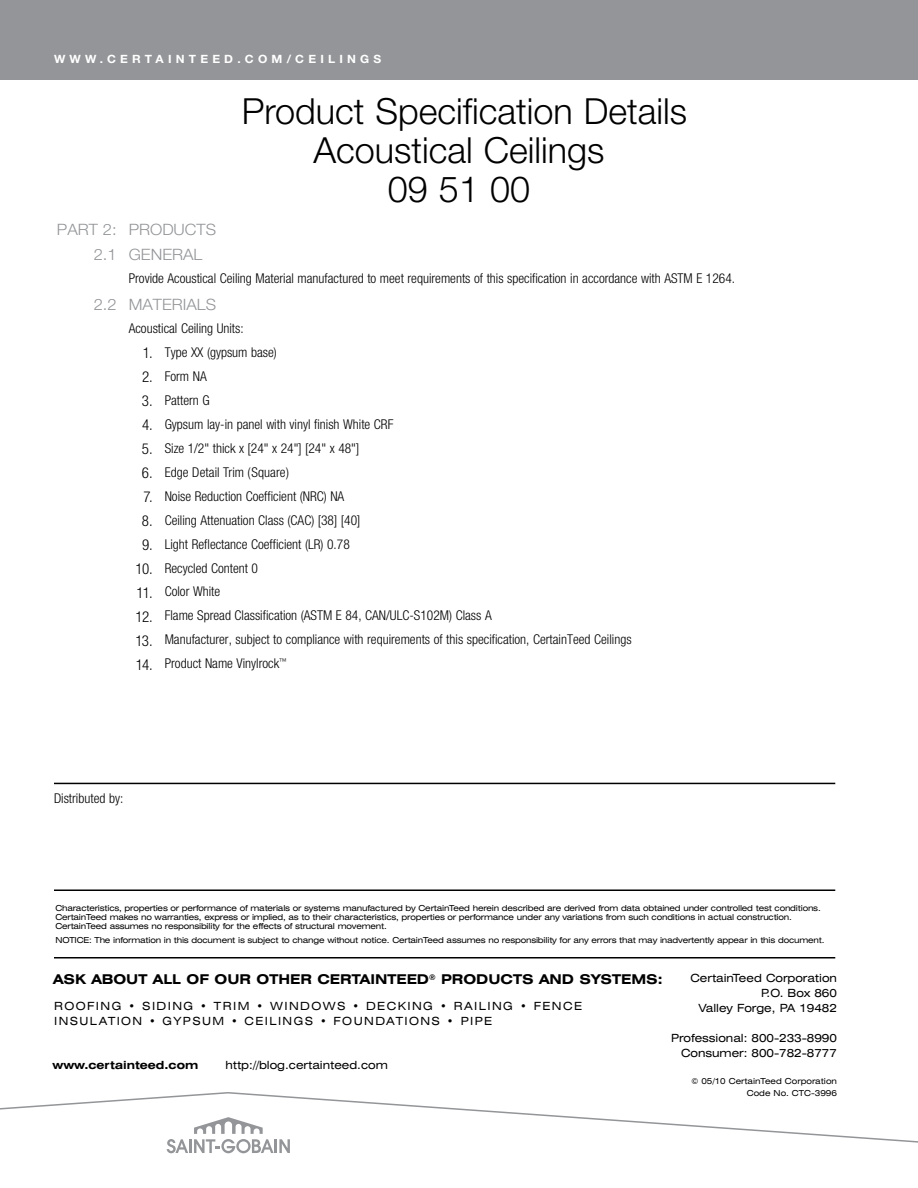
<style>
.page{position:relative;width:918px;height:1188px;background:#fff}
.page>*{position:absolute;margin:0;border:0;box-sizing:border-box;transform-origin:0 0}
.t1{font:300 36px/39px "Helvetica Neue";color:#000;text-align:center}
.t2{font:300 15.6px/25px "Helvetica Neue";color:#939598;scale:1.05 1}
.t3{font:300 condensed 13.5px "Helvetica Neue";color:#000}
.t4{font:700 expanded 13.5px "Swiss 721 BT";color:#000}
.t5{font:700 11.4px "Helvetica Neue";letter-spacing:.35em;color:#fff;scale:1.05 1}
.t6{font:expanded 11.25px/15px "Swiss 721 BT";color:#000;text-align:right}
.t7{font:expanded 11.25px/15px "Swiss 721 BT";letter-spacing:.125em;color:#000}
.t8{font:700 expanded 11.25px "Swiss 721 BT";color:#000}
.t9{font:expanded 8.25px/9px "Swiss 721 BT";letter-spacing:-.02em;color:#000}
.t10{font:expanded 8.25px/12px "Swiss 721 BT";color:#000;text-align:right}
.s1{font-size:15px}
</style>
<div class="page">
<hr style="left:189px;top:1139px;width:3px;height:14px;background:#939598">
<svg style="left:167px;top:1144px;width:21px;height:9px"></svg>
<svg style="left:194px;top:1144px;width:96px;height:9px"></svg>
<svg style="left:0;top:1092px;width:918px;height:52px"></svg>
<hr style="left:54px;top:783px;width:781px;height:1px;background:#000">
<hr style="left:54px;top:957px;width:781px;height:1px;background:#000">
<hr style="left:54px;top:890px;width:781px;height:1px;background:#000">
<div style="left:0;top:0;width:918px;height:80px;background:#939598"></div>
<p class="t5" style="left:54px;top:52px;width:303px">WWW.CERTAINTEED.COM/CEILINGS</p>
<h1 class="t1" style="left:242px;top:91px;width:447px">Product Specification Details<br>Acoustical Ceilings<br>09 51 00</h1>
<p class="t2" style="left:94px;top:217px;width:118px;text-indent:-37px">PART 2: PRODUCTS<br>2.1 GENERAL</p>
<p class="t3" style="left:129px;top:270px;width:608px">Provide Acoustical Ceiling Material manufactured to meet requirements of this specification in accordance with ASTM E 1264.</p>
<p class="t2" style="left:94px;top:292px;width:118px">2.2 MATERIALS</p>
<p class="t3" style="left:129px;top:321px;width:117px">Acoustical Ceiling Units:</p>
<p class="t3" style="left:143px;top:345px;width:136px"><span class="s1">1.</span> Type XX (gypsum base)</p>
<p class="t3" style="left:142px;top:369px;width:66px"><span class="s1">2.</span> Form NA</p>
<p class="t3" style="left:142px;top:392px;width:69px"><span class="s1">3.</span> Pattern G</p>
<p class="t3" style="left:142px;top:416px;width:253px"><span class="s1">4.</span> Gypsum lay-in panel with vinyl finish White CRF</p>
<p class="t3" style="left:142px;top:440px;width:219px"><span class="s1">5.</span> Size 1/2" thick x [24" x 24"] [24" x 48"]</p>
<p class="t3" style="left:142px;top:464px;width:149px"><span class="s1">6.</span> Edge Detail Trim (Square)</p>
<p class="t3" style="left:143px;top:488px;width:202px"><span class="s1">7.</span> Noise Reduction Coefficient (NRC) NA</p>
<p class="t3" style="left:142px;top:512px;width:220px"><span class="s1">8.</span> Ceiling Attenuation Class (CAC) [38] [40]</p>
<p class="t3" style="left:142px;top:536px;width:209px"><span class="s1">9.</span> Light Reflectance Coefficient (LR) 0.78</p>
<p class="t3" style="left:135px;top:560px;width:124px"><span class="s1">10.</span> Recycled Content 0</p>
<p class="t3" style="left:137px;top:584px;width:85px"><span class="s1">11.</span> Color White</p>
<p class="t3" style="left:136px;top:608px;width:358px"><span class="s1">12.</span> Flame Spread Classification (ASTM E 84, CAN/ULC-S102M) Class A</p>
<p class="t3" style="left:136px;top:632px;width:498px"><span class="s1">13.</span> Manufacturer, subject to compliance with requirements of this specification, CertainTeed Ceilings</p>
<p class="t3" style="left:136px;top:656px;width:153px"><span class="s1">14.</span> Product Name Vinylrock<sup>™</sup></p>
<p class="t3" style="left:54px;top:790px;width:71px">Distributed by:</p>
<p class="t9" style="left:55px;top:903px;width:767px">Characteristics, properties or performance of materials or systems manufactured by CertainTeed herein described are derived from data obtained under controlled test conditions.<br>CertainTeed makes no warranties, express or implied, as to their characteristics, properties or performance under any variations from such conditions in actual construction.<br>CertainTeed assumes no responsibility for the effects of structural movement.</p>
<p class="t9" style="left:55px;top:936px;width:771px">NOTICE: The information in this document is subject to change without notice. CertainTeed assumes no responsibility for any errors that may inadvertently appear in this document.</p>
<p class="t4" style="left:53px;top:971px;width:611px">ASK ABOUT ALL OF OUR OTHER CERTAINTEED<sup>®</sup> PRODUCTS AND SYSTEMS:</p>
<p class="t7" style="left:54px;top:999px;width:530px">ROOFING • SIDING • TRIM • WINDOWS • DECKING • RAILING • FENCE<br>INSULATION • GYPSUM • CEILINGS • FOUNDATIONS • PIPE</p>
<p class="t8" style="left:52px;top:1058px;width:147px">www.certainteed.com</p>
<p class="t6" style="left:225px;top:1057px;width:164px">http://blog.certainteed.com</p>
<p class="t6" style="left:691px;top:971px;width:148px">CertainTeed Corporation<br>P.O. Box 860<br>Valley Forge, PA 19482</p>
<p class="t6" style="left:671px;top:1031px;width:167px">Professional: 800-233-8990<br>Consumer: 800-782-8777</p>
<p class="t10" style="left:692px;top:1075px;width:147px">© 05/10 CertainTeed Corporation<br>Code No. CTC-3996</p>
</div>
